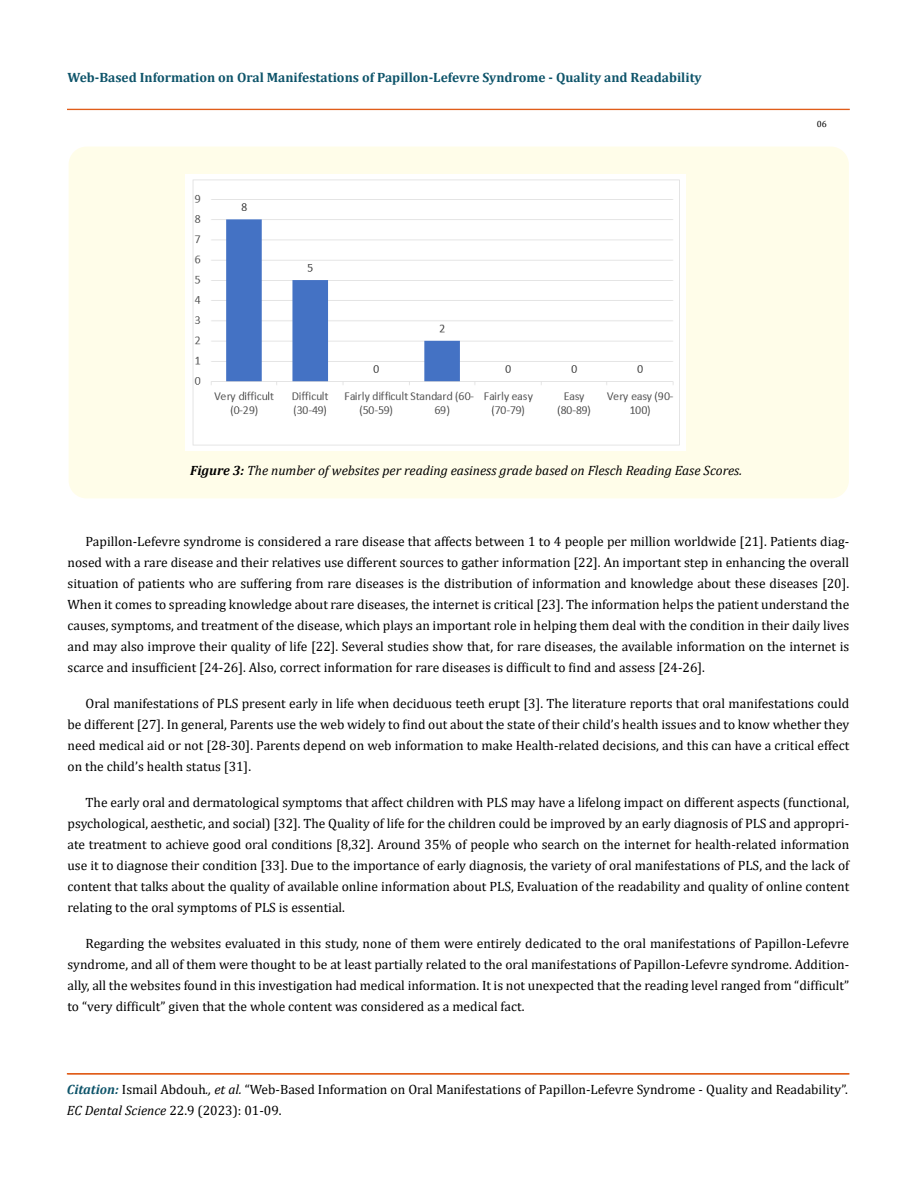
<style>
.page{position:relative;width:917px;height:1188px;background:#fff}
.page>*{position:absolute;margin:0;border:0;box-sizing:border-box;transform-origin:0 0}
.t1{font:13.5px/21px "Cambria";color:#000;text-align:justify}
.t2{font:700 13.5px "Cambria";color:#0e546a}
.t3{font:italic 13.5px "Cambria";color:#000}
.t4{font:9px "Cambria";color:#000}
.s1{font-weight:700}
.s2{font-weight:700;font-style:italic;color:#0e546a}
.s3{font-style:italic}
</style>
<div class="page">
<div style="left:67px;top:109px;width:782px;height:1px;border:1px solid #e05d1a"></div>
<div style="left:69px;top:147px;width:779px;height:351px;background:#fffde9;border-radius:18px"></div>
<img style="left:185px;top:174px;width:500px;height:277px">
<p class="t2" style="left:68px;top:68px;width:635px">Web-Based Information on Oral Manifestations of Papillon-Lefevre Syndrome - Quality and Readability</p>
<p class="t4" style="left:816px;top:118px;width:11px">06</p>
<p class="t3" style="left:190px;top:461px;width:553px"><span class="s1">Figure 3:</span> The number of websites per reading easiness grade based on Flesch Reading Ease Scores.</p>
<p class="t1" style="left:68px;top:531px;width:783px;text-indent:18px">Papillon-Lefevre syndrome is considered a rare disease that affects between 1 to 4 people per million worldwide [21]. Patients diag&shy;nosed with a rare disease and their relatives use different sources to gather information [22]. An important step in enhancing the overall situation of patients who are suffering from rare diseases is the distribution of information and knowledge about these diseases [20].<br>When it comes to spreading knowledge about rare diseases, the internet is critical [23]. The information helps the patient understand the causes, symptoms, and treatment of the disease, which plays an important role in helping them deal with the condition in their daily lives and may also improve their quality of life [22]. Several studies show that, for rare diseases, the available information on the internet is scarce and insufficient [24-26]. Also, correct information for rare diseases is difficult to find and assess [24-26].</p>
<p class="t1" style="left:68px;top:693px;width:783px;text-indent:18px">Oral manifestations of PLS present early in life when deciduous teeth erupt [3]. The literature reports that oral manifestations could be different [27]. In general, Parents use the web widely to find out about the state of their child’s health issues and to know whether they need medical aid or not [28-30]. Parents depend on web information to make Health-related decisions, and this can have a critical effect on the child’s health status [31].</p>
<p class="t1" style="left:68px;top:792px;width:783px;text-indent:18px">The early oral and dermatological symptoms that affect children with PLS may have a lifelong impact on different aspects (functional, psychological, aesthetic, and social) [32]. The Quality of life for the children could be improved by an early diagnosis of PLS and appropri&shy;ate treatment to achieve good oral conditions [8,32]. Around 35% of people who search on the internet for health-related information use it to diagnose their condition [33]. Due to the importance of early diagnosis, the variety of oral manifestations of PLS, and the lack of content that talks about the quality of available online information about PLS, Evaluation of the readability and quality of online content relating to the oral symptoms of PLS is essential.</p>
<p class="t1" style="left:68px;top:933px;width:783px;text-indent:18px">Regarding the websites evaluated in this study, none of them were entirely dedicated to the oral manifestations of Papillon-Lefevre syndrome, and all of them were thought to be at least partially related to the oral manifestations of Papillon-Lefevre syndrome. Addition&shy;ally, all the websites found in this investigation had medical information. It is not unexpected that the reading level ranged from “difficult” to “very difficult” given that the whole content was considered as a medical fact.</p>
<p class="t1" style="left:67px;top:1079px;width:782px"><span class="s2">Citation:</span> Ismail Abdouh<span class="s3">., et al.</span> “Web-Based Information on Oral Manifestations of Papillon-Lefevre Syndrome - Quality and Readability”.<br><span class="s3">EC Dental Science</span> 22.9 (2023): 01-09.</p>
</div>
